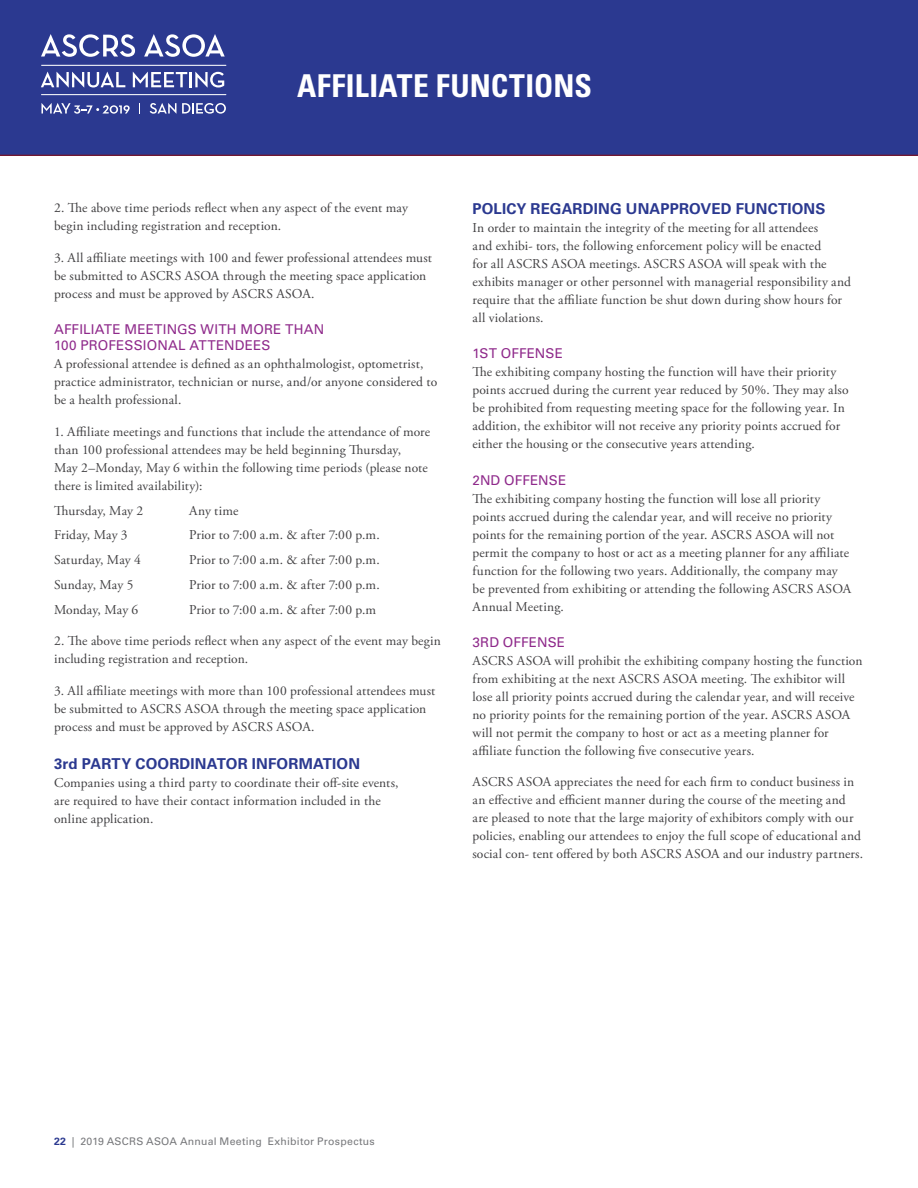
<style>
.page{position:relative;width:918px;height:1188px;background:#fff}
.page>*{position:absolute;margin:0;border:0;box-sizing:border-box;transform-origin:0 0}
.t1{font:700 condensed 31.5px "Univers LT Std";letter-spacing:.015em;color:#fff}
.t2{font:700 15px "Univers";letter-spacing:.01em;color:#2b3990}
.t3{font:13.5px/18px "Adobe Garamond Pro";letter-spacing:.01em;color:#414042}
.t4{font:13.5px/16.2px "Univers";letter-spacing:.01em;color:#8f2a8b}
.t5{font:10.5px "Univers";letter-spacing:.025em;color:#77787b}
.s1{font-weight:700;color:#2b3990}
</style>
<div class="page">
<div style="left:0;top:0;width:918px;height:155px;background:#2b3990"></div>
<hr style="left:41px;top:65px;width:185px;height:1px;background:#fff">
<hr style="left:41px;top:94px;width:185px;height:1px;background:#fff">
<svg style="left:41px;top:34px;width:94px;height:23px"></svg>
<svg style="left:144px;top:34px;width:81px;height:23px"></svg>
<svg style="left:41px;top:72px;width:84px;height:16px"></svg>
<svg style="left:133px;top:72px;width:91px;height:16px"></svg>
<svg style="left:41px;top:103px;width:89px;height:11px"></svg>
<svg style="left:150px;top:103px;width:26px;height:11px"></svg>
<svg style="left:182px;top:103px;width:44px;height:11px"></svg>
<h1 class="t1" style="left:297px;top:66px;width:296px">AFFILIATE FUNCTIONS</h1>
<p class="t3" style="left:54px;top:199px;width:355px">2. The above time periods reflect when any aspect of the event may begin including registration and reception.</p>
<p class="t3" style="left:54px;top:249px;width:380px">3. All affiliate meetings with 100 and fewer professional attendees must be submitted to ASCRS ASOA through the meeting space application process and must be approved by ASCRS ASOA.</p>
<p class="t4" style="left:54px;top:321px;width:272px">AFFILIATE MEETINGS WITH MORE THAN<br>100 PROFESSIONAL ATTENDEES</p>
<p class="t3" style="left:54px;top:356px;width:385px">A professional attendee is defined as an ophthalmologist, optometrist, practice administrator, technician or nurse, and/or anyone considered to be a health professional.</p>
<p class="t3" style="left:54px;top:423px;width:378px">1. Affiliate meetings and functions that include the attendance of more than 100 professional attendees may be held beginning Thursday,<br>May 2–Monday, May 6 within the following time periods (please note there is limited availability):</p>
<p class="t3" style="left:54px;top:502px;width:91px">Thursday, May 2</p>
<p class="t3" style="left:189px;top:502px;width:51px">Any time</p>
<p class="t3" style="left:54px;top:527px;width:75px">Friday, May 3</p>
<p class="t3" style="left:189px;top:527px;width:192px">Prior to 7:00 a.m. &amp; after 7:00 p.m.</p>
<p class="t3" style="left:54px;top:551px;width:88px">Saturday, May 4</p>
<p class="t3" style="left:189px;top:551px;width:192px">Prior to 7:00 a.m. &amp; after 7:00 p.m.</p>
<p class="t3" style="left:54px;top:576px;width:81px">Sunday, May 5</p>
<p class="t3" style="left:189px;top:576px;width:192px">Prior to 7:00 a.m. &amp; after 7:00 p.m.</p>
<p class="t3" style="left:54px;top:601px;width:86px">Monday, May 6</p>
<p class="t3" style="left:189px;top:601px;width:189px">Prior to 7:00 a.m. &amp; after 7:00 p.m</p>
<p class="t3" style="left:54px;top:632px;width:388px">2. The above time periods reflect when any aspect of the event may begin including registration and reception.</p>
<p class="t3" style="left:54px;top:682px;width:383px">3. All affiliate meetings with more than 100 professional attendees must be submitted to ASCRS ASOA through the meeting space application process and must be approved by ASCRS ASOA.</p>
<p class="t2" style="left:54px;top:755px;width:308px">3rd PARTY COORDINATOR INFORMATION</p>
<p class="t3" style="left:54px;top:774px;width:346px">Companies using a third party to coordinate their off-site events, are required to have their contact information included in the online application.</p>
<p class="t2" style="left:472px;top:200px;width:354px">POLICY REGARDING UNAPPROVED FUNCTIONS</p>
<p class="t3" style="left:472px;top:219px;width:380px">In order to maintain the integrity of the meeting for all attendees<br>and exhibi- tors, the following enforcement policy will be enacted<br>for all ASCRS ASOA meetings. ASCRS ASOA will speak with the exhibits manager or other personnel with managerial responsibility and require that the affiliate function be shut down during show hours for all violations.</p>
<p class="t4" style="left:472px;top:345px;width:92px">1ST OFFENSE</p>
<p class="t3" style="left:472px;top:363px;width:378px">The exhibiting company hosting the function will have their priority points accrued during the current year reduced by 50%. They may also be prohibited from requesting meeting space for the following year. In addition, the exhibitor will not receive any priority points accrued for either the housing or the consecutive years attending.</p>
<p class="t4" style="left:472px;top:472px;width:95px">2ND OFFENSE</p>
<p class="t3" style="left:472px;top:490px;width:380px">The exhibiting company hosting the function will lose all priority points accrued during the calendar year, and will receive no priority points for the remaining portion of the year. ASCRS ASOA will not permit the company to host or act as a meeting planner for any affiliate function for the following two years. Additionally, the company may be prevented from exhibiting or attending the following ASCRS ASOA Annual Meeting.</p>
<p class="t4" style="left:472px;top:634px;width:94px">3RD OFFENSE</p>
<p class="t3" style="left:472px;top:652px;width:392px">ASCRS ASOA will prohibit the exhibiting company hosting the function from exhibiting at the next ASCRS ASOA meeting. The exhibitor will lose all priority points accrued during the calendar year, and will receive no priority points for the remaining portion of the year. ASCRS ASOA will not permit the company to host or act as a meeting planner for affiliate function the following five consecutive years.</p>
<p class="t3" style="left:472px;top:774px;width:392px">ASCRS ASOA appreciates the need for each firm to conduct business in an effective and efficient manner during the course of the meeting and are pleased to note that the large majority of exhibitors comply with our policies, enabling our attendees to enjoy the full scope of educational and social con- tent offered by both ASCRS ASOA and our industry partners.</p>
<p class="t5" style="left:54px;top:1135px;width:322px"><span class="s1">22</span> | 2019 ASCRS ASOA Annual Meeting Exhibitor Prospectus</p>
</div>
